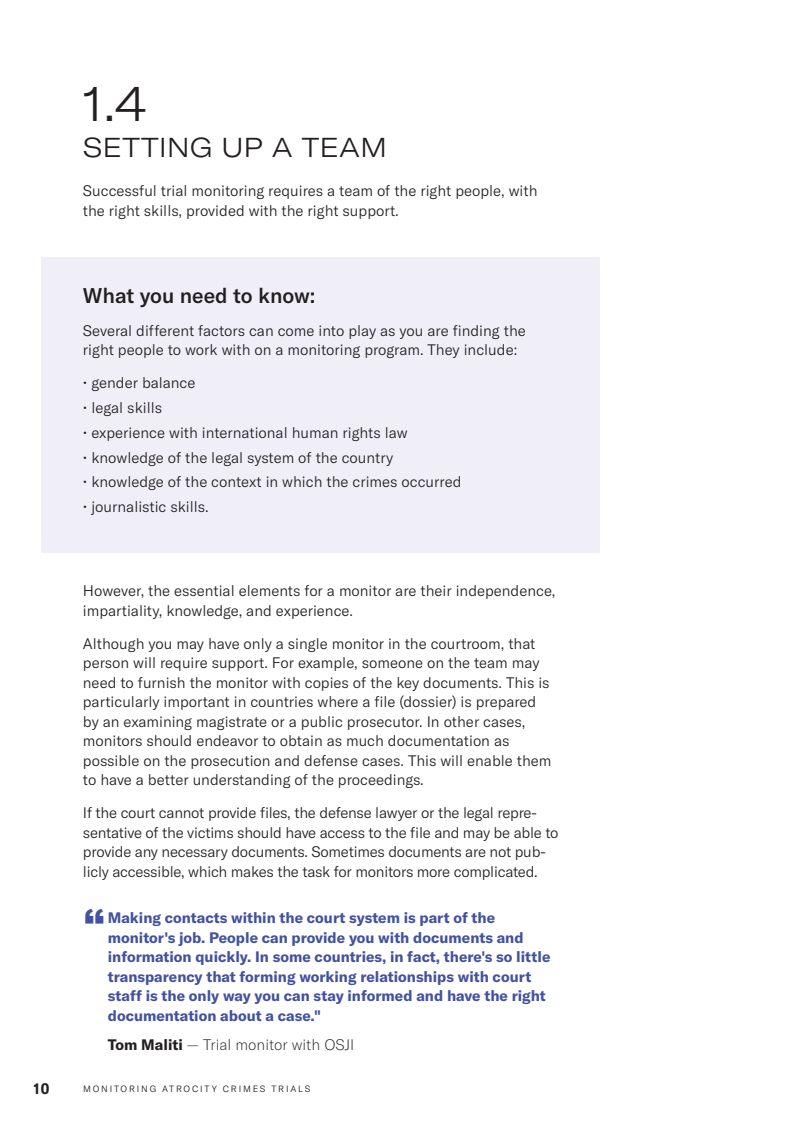
<style>
.page{position:relative;width:810px;height:1134px;background:#fff}
.page>*{position:absolute;margin:0;border:0;box-sizing:border-box;transform-origin:0 0}
.t1{font:300 expanded 48px "GT America";color:#231f20}
.t2{font:700 46.5px "GT America";color:#4252a0}
.t3{font:300 expanded 27px "GT America";color:#231f20}
.t4{font:500 21px "GT America";color:#231f20}
.t5{font:300 15px/19.5px "GT America";color:#231f20}
.t6{font:700 15px/19.5px "GT America";color:#4252a0}
.t7{font:100 15px "GT America";color:#231f20}
.t8{font:700 condensed 15px "GT America";color:#231f20}
.t9{font:300 9px "GT America";letter-spacing:.2em;color:#231f20}
.s1{font-weight:700}
</style>
<div class="page">
<div style="left:41px;top:257px;width:558px;height:296px;background:#f0eff8"></div>
<h1 class="t1" style="left:83px;top:76px;width:65px">1.4</h1>
<h3 class="t3" style="left:83px;top:131px;width:306px">SETTING UP A TEAM</h3>
<p class="t5" style="left:83px;top:181px;width:456px">Successful trial monitoring requires a team of the right people, with the right skills, provided with the right support.</p>
<h3 class="t4" style="left:83px;top:283px;width:234px">What you need to know:</h3>
<p class="t5" style="left:83px;top:321px;width:444px">Several different factors can come into play as you are finding the right people to work with on a monitoring program. They include:</p>
<p class="t5" style="left:83px;top:373px;width:114px">• gender balance</p>
<p class="t5" style="left:83px;top:398px;width:81px">• legal skills</p>
<p class="t5" style="left:83px;top:423px;width:326px">• experience with international human rights law</p>
<p class="t5" style="left:83px;top:448px;width:312px">• knowledge of the legal system of the country</p>
<p class="t5" style="left:83px;top:472px;width:380px">• knowledge of the context in which the crimes occurred</p>
<p class="t5" style="left:83px;top:497px;width:127px">• journalistic skills.</p>
<p class="t5" style="left:83px;top:581px;width:474px">However, the essential elements for a monitor are their independence, impartiality, knowledge, and experience.</p>
<p class="t5" style="left:83px;top:634px;width:470px">Although you may have only a single monitor in the courtroom, that person will require support. For example, someone on the team may need to furnish the monitor with copies of the key documents. This is particularly important in countries where a file (dossier) is prepared by an examining magistrate or a public prosecutor. In other cases, monitors should endeavor to obtain as much documentation as possible on the prosecution and defense cases. This will enable them to have a better understanding of the proceedings.</p>
<p class="t5" style="left:83px;top:803px;width:477px">If the court cannot provide files, the defense lawyer or the legal repre&shy;sentative of the victims should have access to the file and may be able to provide any necessary documents. Sometimes documents are not pub&shy;licly accessible, which makes the task for monitors more complicated.</p>
<h2 class="t2" style="left:83px;top:897px;width:25px">“</h2>
<p class="t6" style="left:108px;top:908px;width:444px">Making contacts within the court system is part of the monitor's job. People can provide you with documents and information quickly. In some countries, in fact, there's so little transparency that forming working relationships with court staff is the only way you can stay informed and have the right documentation about a case."</p>
<p class="t7" style="left:108px;top:1037px;width:248px"><span class="s1">Tom Maliti</span> — Trial monitor with OSJI</p>
<p class="t8" style="left:34px;top:1079px;width:17px">10</p>
<p class="t9" style="left:83px;top:1084px;width:229px">MONITORING ATROCITY CRIMES TRIALS</p>
</div>
